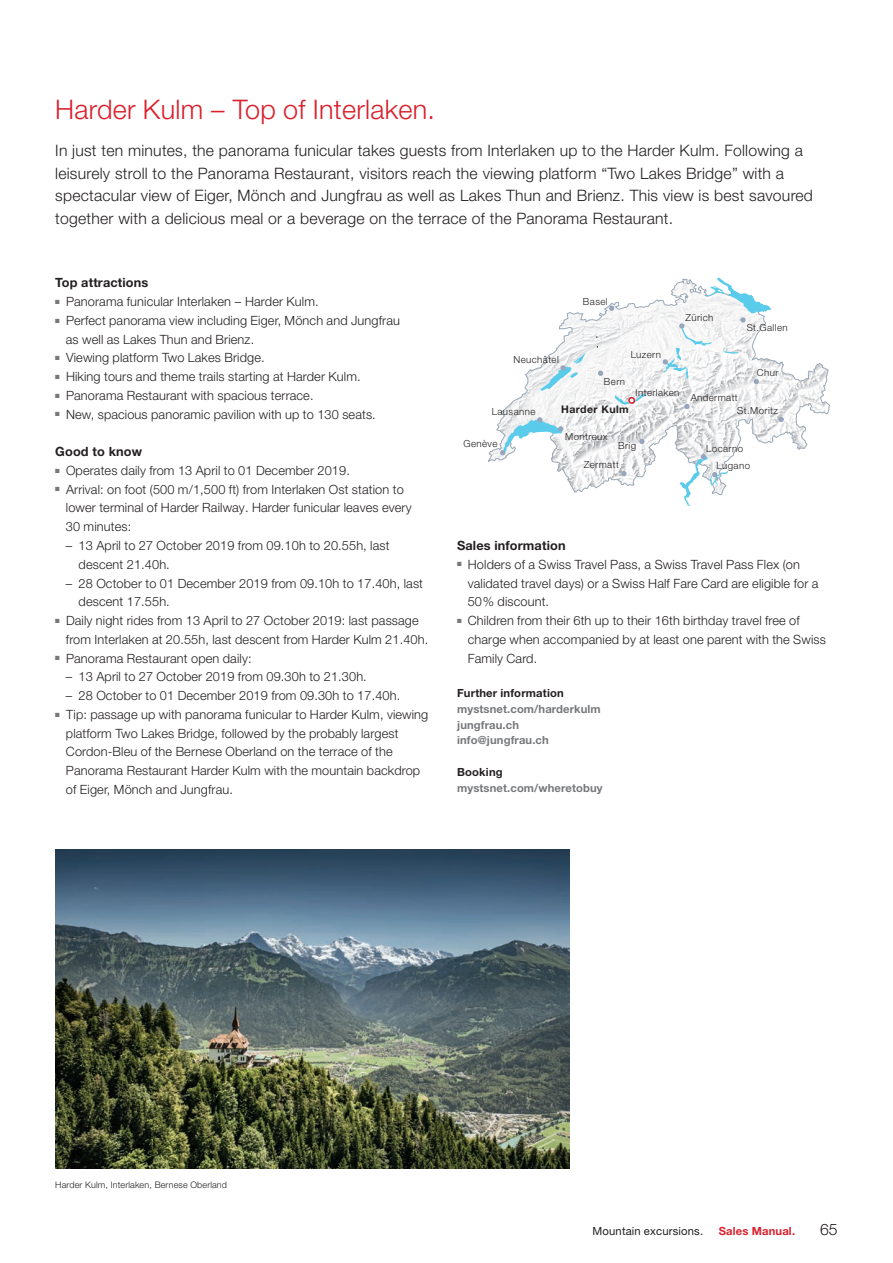
<style>
.page{position:relative;width:893px;height:1263px;background:#fff}
.page>*{position:absolute;margin:0;border:0;box-sizing:border-box;transform-origin:0 0}
.t1{font:300 27px "Helvetica Neue LT Pro";letter-spacing:.01em;color:#da202d}
.t2{font:300 15.75px/22.5px "Helvetica Neue LT Pro";letter-spacing:.015em;color:#231f20}
.t3{font:300 12.75px/18.8px "Helvetica Neue LT Pro";letter-spacing:.01em;color:#231f20}
.t4{font:700 12.75px "Helvetica Neue LT Pro";letter-spacing:.01em;color:#231f20}
.t5{font:700 11.25px/15.8px "Helvetica Neue LT Pro";letter-spacing:.01em;color:#76787b}
.t6{font:700 11.25px "Helvetica Neue LT Pro";letter-spacing:.015em;color:#231f20}
.t7{font:11.25px "Helvetica Neue LT Pro";letter-spacing:.015em;color:#231f20}
.t8{font:700 11.25px "Helvetica Neue LT Pro";letter-spacing:.015em;color:#da202d}
.t9{font:700 10.5px "Helvetica Neue LT Pro";letter-spacing:.04em;color:#231f20}
.t10{font:300 9.75px/17.4px "Helvetica Neue LT Pro";letter-spacing:.04em;color:#231f20}
.t11{font:300 9px "Helvetica Neue LT Pro";letter-spacing:.015em;color:#231f20}
</style>
<div class="page">
<img style="left:55px;top:850px;width:515px;height:319px">
<svg style="left:488px;top:299px;width:342px;height:194px"></svg>
<svg style="left:621px;top:471px;width:6px;height:5px"></svg>
<svg style="left:778px;top:417px;width:6px;height:5px"></svg>
<svg style="left:540px;top:353px;width:45px;height:38px"></svg>
<svg style="left:679px;top:454px;width:49px;height:52px"></svg>
<svg style="left:500px;top:417px;width:63px;height:38px"></svg>
<svg style="left:663px;top:278px;width:108px;height:106px"></svg>
<svg style="left:639px;top:439px;width:6px;height:5px"></svg>
<svg style="left:598px;top:371px;width:5px;height:5px"></svg>
<svg style="left:609px;top:305px;width:5px;height:6px"></svg>
<svg style="left:684px;top:404px;width:6px;height:5px"></svg>
<svg style="left:615px;top:394px;width:31px;height:11px"></svg>
<div style="left:628px;top:397px;width:7px;height:7px;border:2px solid #da202d;border-radius:50%"></div>
<h1 class="t1" style="left:55px;top:93px;width:381px">Harder Kulm – Top of Interlaken.</h1>
<p class="t2" style="left:55px;top:139px;width:759px">In just ten minutes, the panorama funicular takes guests from Interlaken up to the Harder Kulm. Following a leisurely stroll to the Panorama Restaurant, visitors reach the viewing platform “Two Lakes Bridge” with a spectacular view of Eiger, Mönch and Jungfrau as well as Lakes Thun and Brienz. This view is best savoured together with a delicious meal or a beverage on the terrace of the Panorama Restaurant.</p>
<p class="t4" style="left:55px;top:275px;width:95px">Top attractions</p>
<p class="t3" style="left:55px;top:292px;width:265px"><sup>■</sup> Panorama funicular Interlaken – Harder Kulm.</p>
<p class="t3" style="left:66px;top:311px;width:336px;text-indent:-11px"><sup>■</sup> Perfect panorama view including Eiger, Mönch and Jungfrau as well as Lakes Thun and Brienz.</p>
<p class="t3" style="left:55px;top:348px;width:211px"><sup>■</sup> Viewing platform Two Lakes Bridge.</p>
<p class="t3" style="left:55px;top:367px;width:307px"><sup>■</sup> Hiking tours and theme trails starting at Harder Kulm.</p>
<p class="t3" style="left:55px;top:386px;width:260px"><sup>■</sup> Panorama Restaurant with spacious terrace.</p>
<p class="t3" style="left:55px;top:404px;width:322px"><sup>■</sup> New, spacious panoramic pavilion with up to 130 seats.</p>
<p class="t4" style="left:55px;top:444px;width:88px">Good to know</p>
<p class="t3" style="left:55px;top:461px;width:296px"><sup>■</sup> Operates daily from 13 April to 01 December 2019.</p>
<p class="t3" style="left:66px;top:479px;width:347px;text-indent:-11px"><sup>■</sup> Arrival: on foot (500 m/1,500 ft) from Interlaken Ost station to lower terminal of Harder Railway. Harder funicular leaves every<br>30 minutes:</p>
<p class="t3" style="left:79px;top:536px;width:312px;text-indent:-13px">– 13 April to 27 October 2019 from 09.10h to 20.55h, last descent 21.40h.</p>
<p class="t3" style="left:79px;top:573px;width:346px;text-indent:-13px">– 28 October to 01 December 2019 from 09.10h to 17.40h, last descent 17.55h.</p>
<p class="t3" style="left:66px;top:611px;width:364px;text-indent:-11px"><sup>■</sup> Daily night rides from 13 April to 27 October 2019: last passage from Interlaken at 20.55h, last descent from Harder Kulm 21.40h.</p>
<p class="t3" style="left:55px;top:648px;width:198px"><sup>■</sup> Panorama Restaurant open daily:</p>
<p class="t3" style="left:66px;top:667px;width:302px">– 13 April to 27 October 2019 from 09.30h to 21.30h.</p>
<p class="t3" style="left:66px;top:686px;width:336px">– 28 October to 01 December 2019 from 09.30h to 17.40h.</p>
<p class="t3" style="left:66px;top:704px;width:364px;text-indent:-11px"><sup>■</sup> Tip: passage up with panorama funicular to Harder Kulm, viewing platform Two Lakes Bridge, followed by the probably largest Cordon-Bleu of the Bernese Oberland on the terrace of the Panorama Restaurant Harder Kulm with the mountain backdrop of Eiger, Mönch and Jungfrau.</p>
<p class="t10" style="left:513px;top:350px;width:47px">Neuchâtel</p>
<p class="t10" style="left:583px;top:293px;width:26px">Basel</p>
<p class="t10" style="left:631px;top:346px;width:32px">Luzern</p>
<p class="t10" style="left:685px;top:309px;width:29px">Zürich</p>
<p class="t10" style="left:747px;top:319px;width:43px">St.Gallen</p>
<p class="t10" style="left:492px;top:403px;width:45px">Lausanne</p>
<p class="t10" style="left:463px;top:434px;width:36px">Genève</p>
<p class="t10" style="left:604px;top:373px;width:23px">Bern</p>
<p class="t9" style="left:561px;top:402px;width:69px">Harder Kulm</p>
<p class="t10" style="left:635px;top:384px;width:45px">Interlaken</p>
<p class="t10" style="left:565px;top:428px;width:44px">Montreux</p>
<p class="t10" style="left:618px;top:436px;width:19px">Brig</p>
<p class="t10" style="left:584px;top:456px;width:37px">Zermatt</p>
<p class="t10" style="left:757px;top:364px;width:23px">Chur</p>
<p class="t10" style="left:737px;top:401px;width:42px">St.Moritz</p>
<p class="t10" style="left:691px;top:389px;width:49px">Andermatt</p>
<p class="t10" style="left:716px;top:439px;width:35px;text-indent:-10px">Locarno<br>Lugano</p>
<p class="t4" style="left:457px;top:537px;width:110px">Sales information</p>
<p class="t3" style="left:468px;top:554px;width:352px;text-indent:-11px"><sup>■</sup> Holders of a Swiss Travel Pass, a Swiss Travel Pass Flex (on validated travel days) or a Swiss Half Fare Card are eligible for a<br>50% discount.</p>
<p class="t3" style="left:468px;top:611px;width:360px;text-indent:-11px"><sup>■</sup> Children from their 6th up to their 16th birthday travel free of charge when accompanied by at least one parent with the Swiss<br>Family Card.</p>
<p class="t6" style="left:457px;top:686px;width:108px">Further information</p>
<p class="t5" style="left:457px;top:700px;width:145px">mystsnet.com/harderkulm jungfrau.ch info@jungfrau.ch</p>
<p class="t6" style="left:457px;top:765px;width:47px">Booking</p>
<p class="t5" style="left:457px;top:779px;width:147px">mystsnet.com/wheretobuy</p>
<p class="t11" style="left:55px;top:1179px;width:173px">Harder Kulm, Interlaken, Bernese Oberland</p>
<p class="t7" style="left:593px;top:1224px;width:112px">Mountain excursions.</p>
<p class="t8" style="left:719px;top:1224px;width:78px">Sales Manual.</p>
<p class="t2" style="left:820px;top:1218px;width:19px">65</p>
</div>
